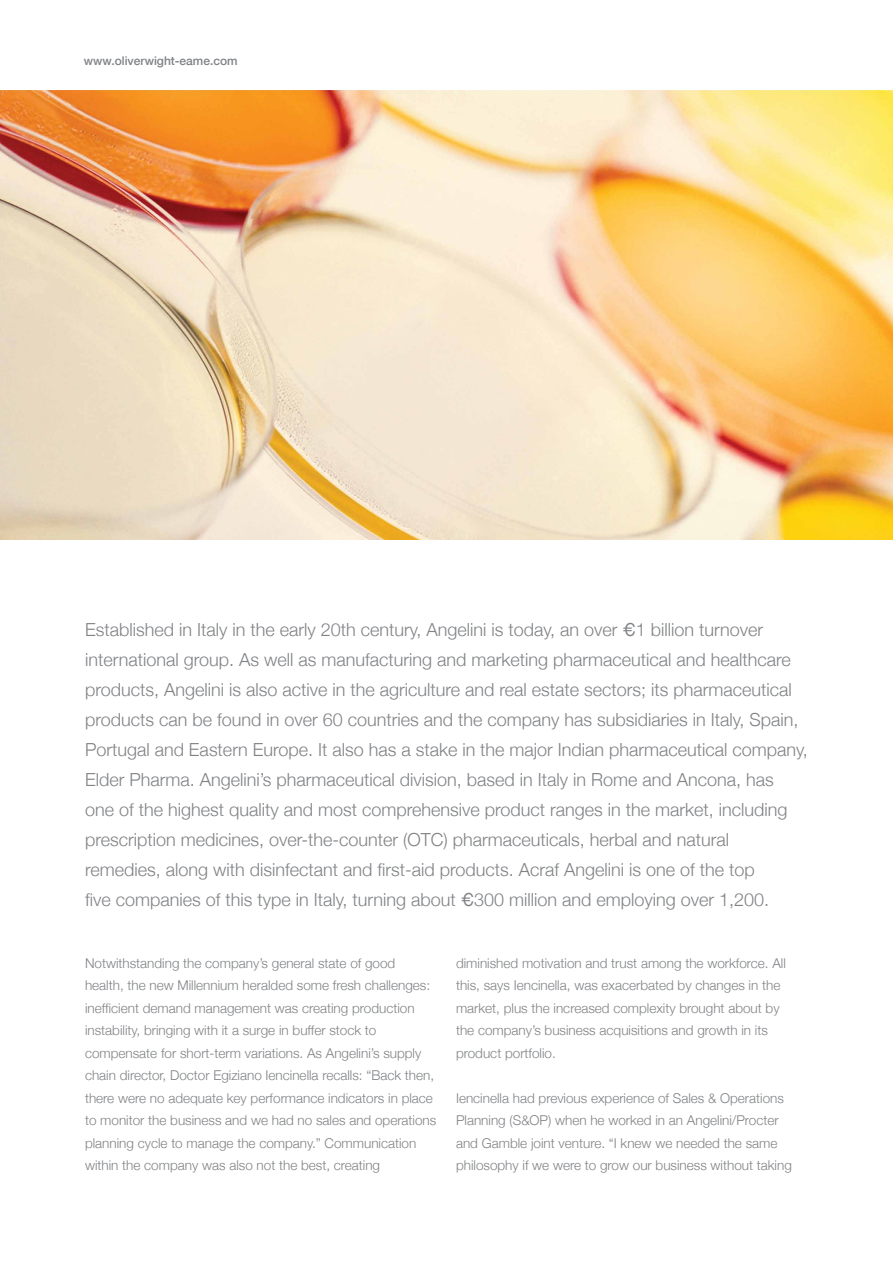
<style>
.page{position:relative;width:893px;height:1263px;background:#fff}
.page>*{position:absolute;margin:0;border:0;box-sizing:border-box;transform-origin:0 0}
.t1{font:300 18px/30px "Helvetica Neue";color:#808285}
.t2{font:300 13.5px/22.5px "Helvetica Neue";color:#808285}
.t3{font:500 12px "Helvetica Neue";color:#808285}
.s1{font-family:"Helvetica";font-weight:400}
</style>
<div class="page">
<img style="left:0;top:90px;width:893px;height:450px">
<p class="t3" style="left:84px;top:51px;width:155px">www.oliverwight-eame.com</p>
<p class="t1" style="left:85px;top:613px;width:724px">Established in Italy in the early 20th century, Angelini is today, an over <span class="s1">€</span>1 billion turnover international group. As well as manufacturing and marketing pharmaceutical and healthcare products, Angelini is also active in the agriculture and real estate sectors; its pharmaceutical products can be found in over 60 countries and the company has subsidiaries in Italy, Spain, Portugal and Eastern Europe. It also has a stake in the major Indian pharmaceutical company, Elder Pharma. Angelini’s pharmaceutical division, based in Italy in Rome and Ancona, has<br>one of the highest quality and most comprehensive product ranges in the market, including prescription medicines, over-the-counter (OTC) pharmaceuticals, herbal and natural remedies, along with disinfectant and first-aid products. Acraf Angelini is one of the top<br>five companies of this type in Italy, turning about <span class="s1">€</span>300 million and employing over 1,200.</p>
<p class="t2" style="left:85px;top:951px;width:353px">Notwithstanding the company’s general state of good health, the new Millennium heralded some fresh challenges: inefficient demand management was creating production instability, bringing with it a surge in buffer stock to compensate for short-term variations. As Angelini’s supply chain director, Doctor Egiziano Iencinella recalls: “Back then, there were no adequate key performance indicators in place to monitor the business and we had no sales and operations planning cycle to manage the company.” Communication within the company was also not the best, creating</p>
<p class="t2" style="left:456px;top:951px;width:331px">diminished motivation and trust among the workforce. All this, says Iencinella, was exacerbated by changes in the market, plus the increased complexity brought about by the company’s business acquisitions and growth in its product portfolio.</p>
<p class="t2" style="left:456px;top:1086px;width:337px">Iencinella had previous experience of Sales &amp; Operations Planning (S&amp;OP) when he worked in an Angelini/Procter and Gamble joint venture. “I knew we needed the same philosophy if we were to grow our business without taking</p>
</div>
